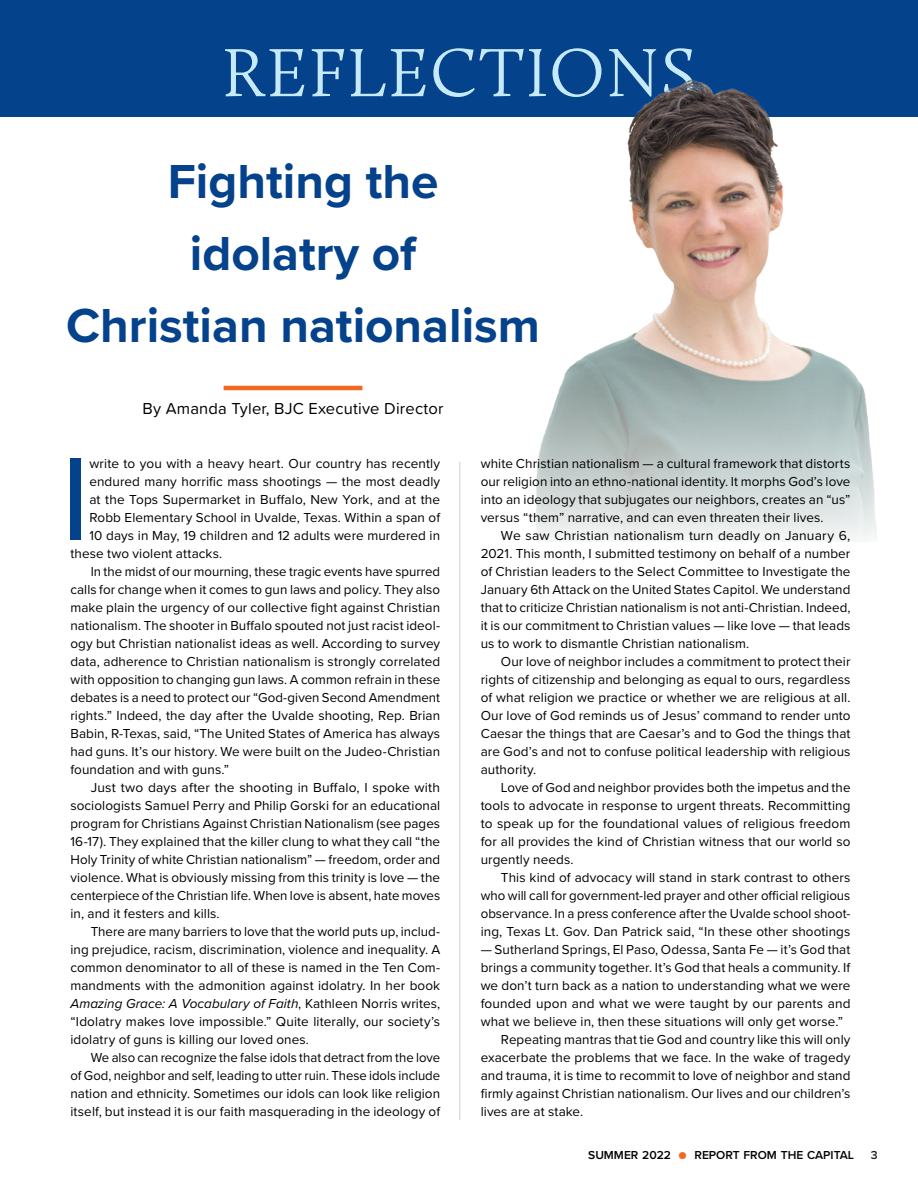
<style>
.page{position:relative;width:918px;height:1188px;background:#fff}
.page>*{position:absolute;margin:0;border:0;box-sizing:border-box;transform-origin:0 0}
.Drop-Cap{font:121.5px "Proxima Nova";color:#05428c}
.Headline-1-Large{font:300 70.5px "Calluna";letter-spacing:.02em;color:#c6eafa}
.Headline-1{font:700 49.5px/72px "Proxima Nova";color:#05428c;text-align:center}
.Reflections-Byline_c{font:16.5px "Proxima Soft";letter-spacing:.01em;color:#000}
.Drop-Cap-2{font:13.5px/18px "Proxima Nova";letter-spacing:.005em;color:#000;text-align:justify}
.t1{font:600 12px "Proxima Nova";color:#000}
.t2{font:600 12px "Proxima Nova";color:#231f20}
.s1{font-style:italic}
.s2{font-weight:400;color:#f36821}
</style>
<div class="page">
<div style="left:0;top:0;width:918px;height:117px;background:#05428c"></div>
<hr style="left:224px;top:386px;width:138px;height:4px;background:#f36821">
<img style="left:536px;top:79px;width:341px;height:462px">
<hr style="left:459px;top:462px;width:1px;height:658px;background:#dcdddf">
<p class="Headline-1-Large" style="left:222px;top:30px;width:476px">REFLECTIONS</p>
<p class="Headline-1" style="left:168px;top:144px;width:272px">Fighting the idolatry of</p>
<p class="Headline-1" style="left:66px;top:288px;width:475px">Christian nationalism</p>
<p class="Reflections-Byline_c" style="left:143px;top:396px;width:303px">By Amanda Tyler, BJC Executive Director</p>
<p class="Drop-Cap" style="left:61px;top:409px;width:31px">I</p>
<p class="Drop-Cap-2" style="left:89px;top:454px;width:352px">write to you with a heavy heart. Our country has recently</p>
<p class="Drop-Cap-2" style="left:89px;top:472px;width:352px">endured many horrific mass shootings — the most deadly</p>
<p class="Drop-Cap-2" style="left:89px;top:490px;width:352px">at the Tops Supermarket in Buffalo, New York, and at the</p>
<p class="Drop-Cap-2" style="left:89px;top:508px;width:352px">Robb Elementary School in Uvalde, Texas. Within a span of</p>
<p class="Drop-Cap-2" style="left:89px;top:526px;width:352px">10 days in May, 19 children and 12 adults were murdered in</p>
<p class="Drop-Cap-2" style="left:70px;top:544px;width:153px">these two violent attacks.</p>
<p class="Drop-Cap-2" style="left:70px;top:562px;width:371px;text-indent:20px">In the midst of our mourning, these tragic events have spurred calls for change when it comes to gun laws and policy. They also make plain the urgency of our collective fight against Christian nationalism. The shooter in Buffalo spouted not just racist ideol&shy;ogy but Christian nationalist ideas as well. According to survey data, adherence to Christian nationalism is strongly correlated with opposition to changing gun laws. A common refrain in these debates is a need to protect our “God-given Second Amendment rights.” Indeed, the day after the Uvalde shooting, Rep. Brian Babin, R-Texas, said, “The United States of America has always had guns. It’s our history. We were built on the Judeo-Christian foundation and with guns.”</p>
<p class="Drop-Cap-2" style="left:70px;top:778px;width:371px;text-indent:20px">Just two days after the shooting in Buffalo, I spoke with sociologists Samuel Perry and Philip Gorski for an educational program for Christians Against Christian Nationalism (see pages 16-17). They explained that the killer clung to what they call “the Holy Trinity of white Christian nationalism” — freedom, order and violence. What is obviously missing from this trinity is love — the centerpiece of the Christian life. When love is absent, hate moves in, and it festers and kills.</p>
<p class="Drop-Cap-2" style="left:70px;top:922px;width:371px;text-indent:20px">There are many barriers to love that the world puts up, includ&shy;ing prejudice, racism, discrimination, violence and inequality. A common denominator to all of these is named in the Ten Com&shy;mandments with the admonition against idolatry. In her book <span class="s1">Amazing Grace: A Vocabulary of Faith</span>, Kathleen Norris writes, “Idolatry makes love impossible.” Quite literally, our society’s idolatry of guns is killing our loved ones.</p>
<p class="Drop-Cap-2" style="left:70px;top:1048px;width:371px;text-indent:20px">We also can recognize the false idols that detract from the love of God, neighbor and self, leading to utter ruin. These idols include nation and ethnicity. Sometimes our idols can look like religion itself, but instead it is our faith masquerading in the ideology of</p>
<p class="Drop-Cap-2" style="left:481px;top:454px;width:371px">white Christian nationalism — a cultural framework that distorts our religion into an ethno-national identity. It morphs God’s love into an ideology that subjugates our neighbors, creates an “us” versus “them” narrative, and can even threaten their lives.</p>
<p class="Drop-Cap-2" style="left:481px;top:526px;width:371px;text-indent:20px">We saw Christian nationalism turn deadly on January 6, 2021. This month, I submitted testimony on behalf of a number of Christian leaders to the Select Committee to Investigate the January 6th Attack on the United States Capitol. We understand that to criticize Christian nationalism is not anti-Christian. Indeed, it is our commitment to Christian values — like love — that leads us to work to dismantle Christian nationalism.</p>
<p class="Drop-Cap-2" style="left:481px;top:652px;width:371px;text-indent:20px">Our love of neighbor includes a commitment to protect their rights of citizenship and belonging as equal to ours, regardless of what religion we practice or whether we are religious at all.<br>Our love of God reminds us of Jesus’ command to render unto Caesar the things that are Caesar’s and to God the things that are God’s and not to confuse political leadership with religious authority.</p>
<p class="Drop-Cap-2" style="left:481px;top:778px;width:371px;text-indent:20px">Love of God and neighbor provides both the impetus and the tools to advocate in response to urgent threats. Recommitting to speak up for the foundational values of religious freedom for all provides the kind of Christian witness that our world so urgently needs.</p>
<p class="Drop-Cap-2" style="left:481px;top:868px;width:371px;text-indent:20px">This kind of advocacy will stand in stark contrast to others who will call for government-led prayer and other official religious observance. In a press conference after the Uvalde school shoot&shy;ing, Texas Lt. Gov. Dan Patrick said, “In these other shootings</p>
<p class="Drop-Cap-2" style="left:481px;top:940px;width:371px">— Sutherland Springs, El Paso, Odessa, Santa Fe — it’s God that brings a community together. It’s God that heals a community. If we don’t turn back as a nation to understanding what we were founded upon and what we were taught by our parents and what we believe in, then these situations will only get worse.”</p>
<p class="Drop-Cap-2" style="left:481px;top:1030px;width:371px;text-indent:20px">Repeating mantras that tie God and country like this will only exacerbate the problems that we face. In the wake of tragedy and trauma, it is time to recommit to love of neighbor and stand firmly against Christian nationalism. Our lives and our children’s lives are at stake.</p>
<p class="t1" style="left:588px;top:1146px;width:267px">SUMMER 2022 <span class="s2">●</span> REPORT FROM THE CAPITAL</p>
<p class="t2" style="left:871px;top:1146px;width:8px">3</p>
</div>
